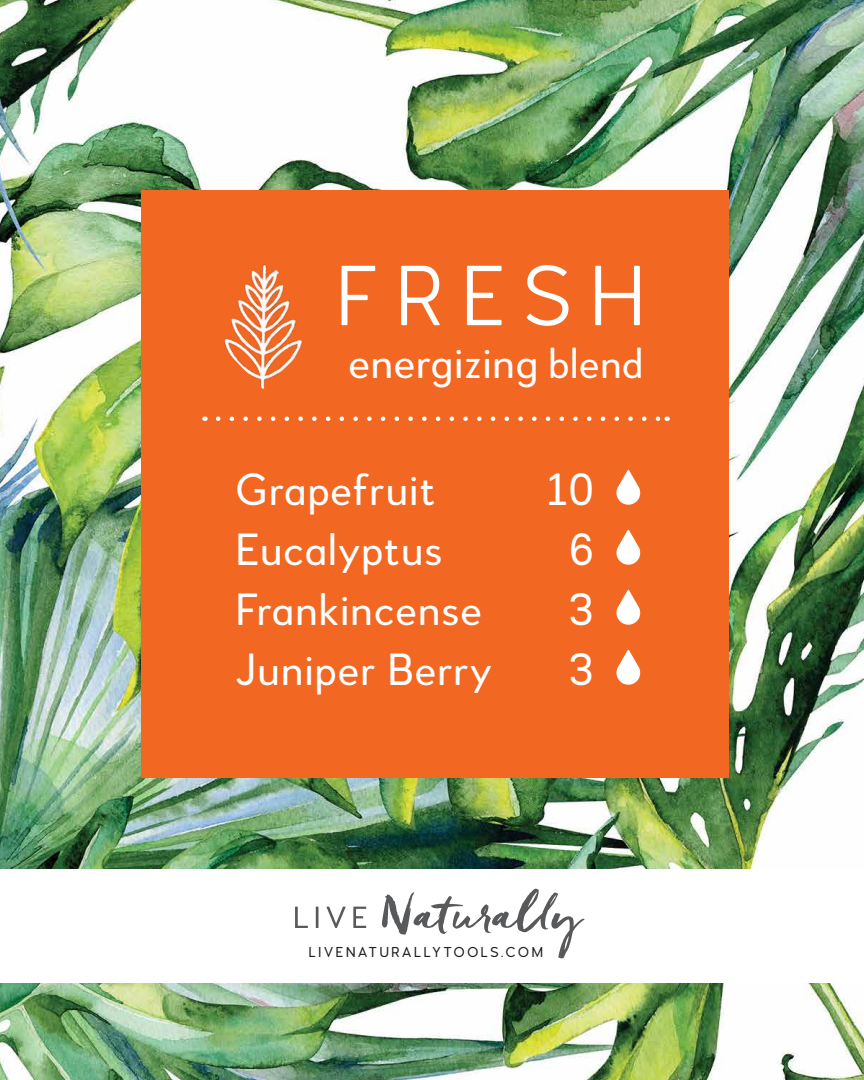
<style>
.page{position:relative;width:864px;height:1080px;background:#fff}
.page>*{position:absolute;margin:0;border:0;box-sizing:border-box;transform-origin:0 0}
.t1{font:300 84.9px "Woodford Bourne PRO";letter-spacing:.18em;color:#fff}
.t2{font:45.15px "Woodford Bourne PRO";color:#fff}
.t3{font:45px "Woodford Bourne PRO";letter-spacing:.01em;color:#fff}
.t4{font:14.25px "Woodford Bourne PRO";letter-spacing:.15em;color:#231f20}
.s1{font-size:42.9px}
</style>
<div class="page">
<img style="left:0;top:0;width:864px;height:1080px">
<div style="left:142px;top:190px;width:587px;height:588px;background:#f26722"></div>
<svg style="left:218px;top:416px;width:442px;height:5px"></svg>
<svg style="left:616px;top:470px;width:24px;height:35px"></svg>
<svg style="left:616px;top:530px;width:24px;height:35px"></svg>
<svg style="left:616px;top:590px;width:24px;height:35px"></svg>
<svg style="left:616px;top:650px;width:24px;height:35px"></svg>
<div style="left:0;top:869px;width:864px;height:114px;background:#fff"></div>
<svg style="left:382px;top:889px;width:202px;height:69px"></svg>
<svg style="left:295px;top:907px;width:13px;height:21px"></svg>
<hr style="left:316px;top:907px;width:2px;height:21px;background:#58595b">
<svg style="left:326px;top:907px;width:20px;height:21px"></svg>
<svg style="left:353px;top:907px;width:13px;height:21px"></svg>
<img style="left:224px;top:264px;width:79px;height:125px">
<h1 class="t1" style="left:335px;top:246px;width:313px">FRESH</h1>
<p class="t2" style="left:348px;top:336px;width:297px">energizing <span class="s1">blend</span></p>
<p class="t3" style="left:235px;top:463px;width:202px">Grapefruit</p>
<p class="t3" style="left:547px;top:463px;width:50px">10</p>
<p class="t3" style="left:235px;top:523px;width:209px">Eucalyptus</p>
<p class="t3" style="left:569px;top:523px;width:28px">6</p>
<p class="t3" style="left:235px;top:583px;width:249px">Frankincense</p>
<p class="t3" style="left:568px;top:583px;width:28px">3</p>
<p class="t3" style="left:235px;top:643px;width:259px">Juniper Berry</p>
<p class="t3" style="left:568px;top:643px;width:28px">3</p>
<p class="t4" style="left:309px;top:943px;width:236px">LIVENATURALLYTOOLS.COM</p>
</div>
